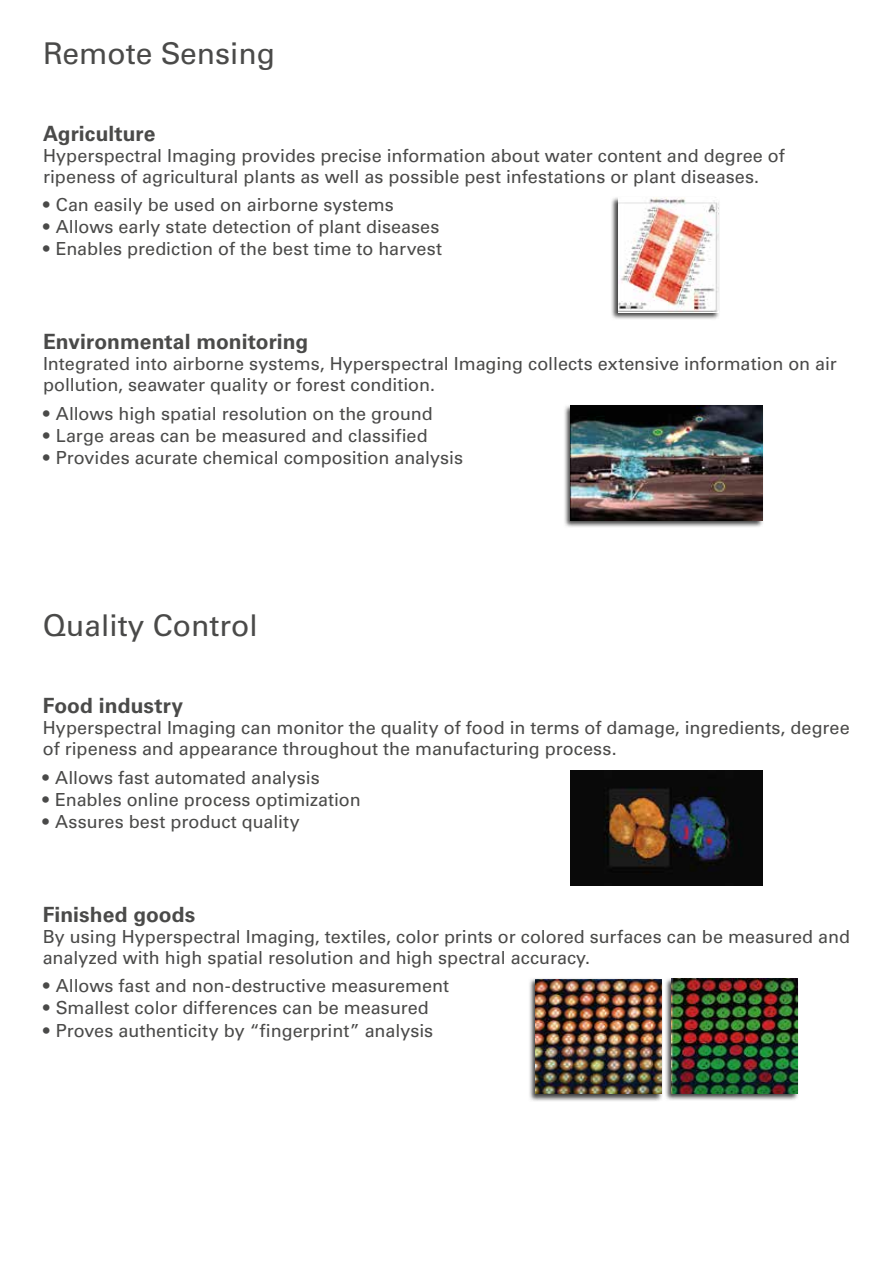
<style>
.page{position:relative;width:893px;height:1263px;background:#fff}
.page>*{position:absolute;margin:0;border:0;box-sizing:border-box;transform-origin:0 0}
.t1{font:30px "Univers LT Std";color:#4a4a49}
.t2{font:700 21px "Univers LT Std";color:#4a4a49}
.t3{font:18px/21px "Univers LT Std";color:#4a4a49}
</style>
<div class="page">
<div style="left:528px;top:977px;width:135px;height:125px;background:#000;opacity:.75"></div>
<img style="left:536px;top:979px;width:125px;height:115px">
<img style="left:571px;top:770px;width:191px;height:115px">
<div style="left:610px;top:196px;width:111px;height:124px;background:#000;opacity:.75"></div>
<img style="left:618px;top:198px;width:101px;height:114px">
<div style="left:563px;top:404px;width:201px;height:124px;background:#000;opacity:.75"></div>
<img style="left:571px;top:405px;width:191px;height:115px">
<div style="left:664px;top:977px;width:135px;height:124px;background:#000;opacity:.75"></div>
<img style="left:672px;top:979px;width:126px;height:115px">
<h1 class="t1" style="left:43px;top:36px;width:234px">Remote Sensing</h1>
<p class="t2" style="left:43px;top:121px;width:114px">Agriculture</p>
<p class="t3" style="left:43px;top:145px;width:743px">Hyperspectral Imaging provides precise information about water content and degree of ripeness of agricultural plants as well as possible pest infestations or plant diseases.</p>
<p class="t3" style="left:43px;top:194px;width:352px">• Can easily be used on airborne systems</p>
<p class="t3" style="left:43px;top:216px;width:398px">• Allows early state detection of plant diseases</p>
<p class="t3" style="left:43px;top:238px;width:400px">• Enables prediction of the best time to harvest</p>
<p class="t2" style="left:43px;top:329px;width:267px">Environmental monitoring</p>
<p class="t3" style="left:43px;top:353px;width:795px">Integrated into airborne systems, Hyperspectral Imaging collects extensive information on air pollution, seawater quality or forest condition.</p>
<p class="t3" style="left:43px;top:403px;width:391px">• Allows high spatial resolution on the ground</p>
<p class="t3" style="left:43px;top:425px;width:386px">• Large areas can be measured and classified</p>
<p class="t3" style="left:43px;top:448px;width:421px">• Provides acurate chemical composition analysis</p>
<h1 class="t1" style="left:43px;top:607px;width:217px">Quality Control</h1>
<p class="t2" style="left:43px;top:694px;width:142px">Food industry</p>
<p class="t3" style="left:43px;top:718px;width:808px">Hyperspectral Imaging can monitor the quality of food in terms of damage, ingredients, degree of ripeness and appearance throughout the manufacturing process.</p>
<p class="t3" style="left:43px;top:767px;width:279px">• Allows fast automated analysis</p>
<p class="t3" style="left:43px;top:789px;width:320px">• Enables online process optimization</p>
<p class="t3" style="left:43px;top:811px;width:259px">• Assures best product quality</p>
<p class="t2" style="left:43px;top:902px;width:154px">Finished goods</p>
<p class="t3" style="left:43px;top:926px;width:809px">By using Hyperspectral Imaging, textiles, color prints or colored surfaces can be measured and analyzed with high spatial resolution and high spectral accuracy.</p>
<p class="t3" style="left:43px;top:975px;width:407px">• Allows fast and non-destructive measurement</p>
<p class="t3" style="left:43px;top:997px;width:387px">• Smallest color differences can be measured</p>
<p class="t3" style="left:43px;top:1020px;width:392px">• Proves authenticity by “fingerprint” analysis</p>
</div>
